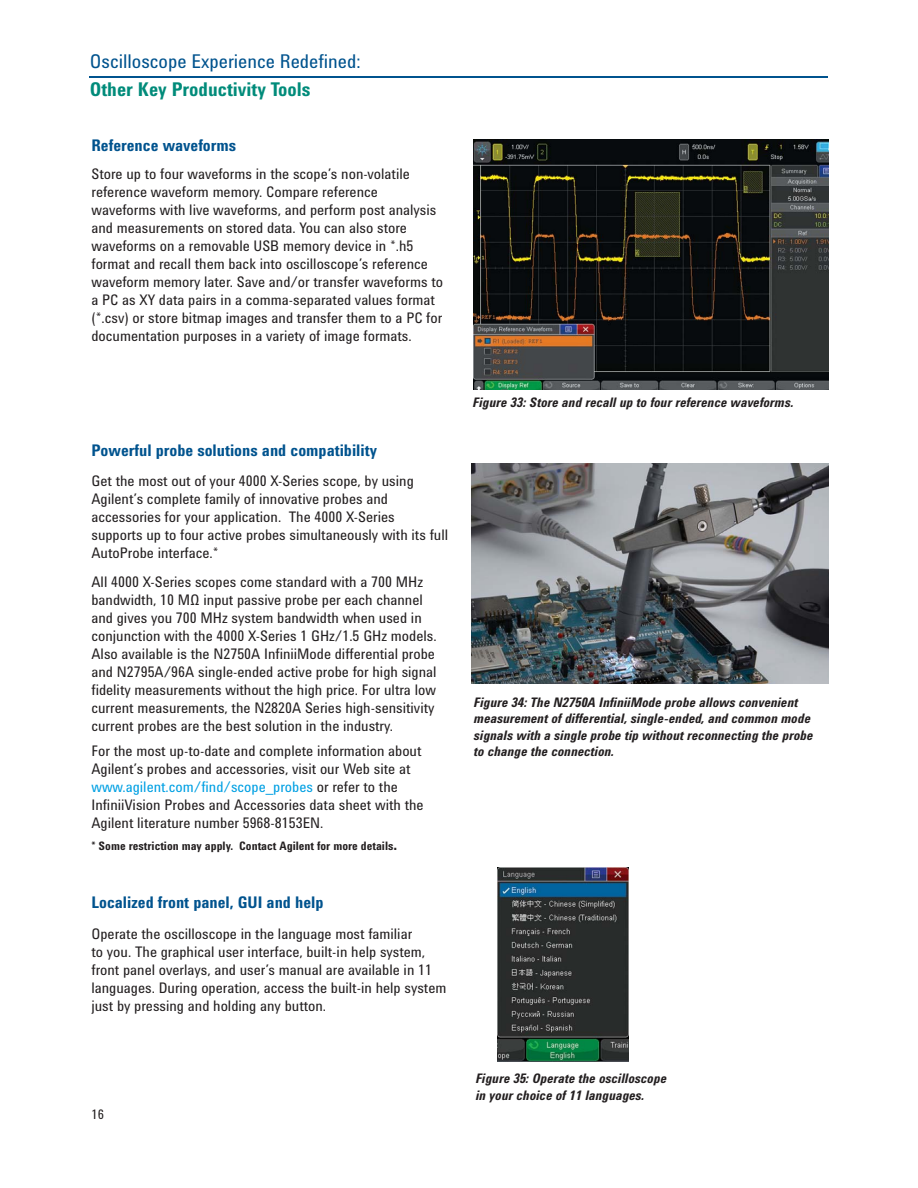
<style>
.page{position:relative;width:918px;height:1188px;background:#fff}
.page>*{position:absolute;margin:0;border:0;box-sizing:border-box;transform-origin:0 0}
.t1{font:19.5px "Agilent Condensed CFF";color:#00538e}
.t2{font:700 19.5px "Agilent Condensed CFF";color:#008b7a}
.t3{font:700 16.5px "Agilent Condensed CFF";color:#00538e}
.t4{font:15px/18px "Agilent Condensed CFF";color:#231f20}
.t5{font:italic 700 13.5px/16.5px "Agilent Condensed CFF";color:#231f20}
.t6{font:13.5px "Agilent Condensed CFF";color:#231f20}
.t7{font:700 12px "Agilent Condensed CFF";color:#231f20}
.s1{color:#00a0e3}
.s2{font-size:16.5px}
</style>
<div class="page">
<img style="left:498px;top:867px;width:130px;height:194px">
<hr style="left:90px;top:76px;width:738px;height:1px;background:#00538e">
<img style="left:474px;top:139px;width:354px;height:250px">
<img style="left:472px;top:463px;width:356px;height:221px">
<h1 class="t1" style="left:90px;top:54px;width:272px">Oscilloscope Experience Redefined:</h1>
<h1 class="t2" style="left:90px;top:82px;width:222px">Other Key Productivity Tools</h1>
<p class="t3" style="left:91px;top:139px;width:146px">Reference waveforms</p>
<p class="t4" style="left:91px;top:167px;width:353px">Store up to four waveforms in the scope’s non-volatile reference waveform memory. Compare reference waveforms with live waveforms, and perform post analysis and measurements on stored data. You can also store waveforms on a removable USB memory device in *.h5 format and recall them back into oscilloscope’s reference waveform memory later. Save and/or transfer waveforms to a PC as XY data pairs in a comma-separated values format (*.csv) or store bitmap images and transfer them to a PC for documentation purposes in a variety of image formats.</p>
<p class="t3" style="left:91px;top:444px;width:287px">Powerful probe solutions and compatibility</p>
<p class="t4" style="left:91px;top:473px;width:358px">Get the most out of your 4000 X-Series scope, by using Agilent’s complete family of innovative probes and accessories for your application. The 4000 X-Series supports up to four active probes simultaneously with its full AutoProbe interface.*</p>
<p class="t4" style="left:91px;top:574px;width:347px">All 4000 X-Series scopes come standard with a 700 MHz bandwidth, 10 MΩ input passive probe per each channel and gives you 700 MHz system bandwidth when used in conjunction with the 4000 X-Series 1 GHz/1.5 GHz models.<br>Also available is the N2750A InfiniiMode differential probe and N2795A/96A single-ended active probe for high signal fidelity measurements without the high price. For ultra low current measurements, the N2820A Series high-sensitivity current probes are the best solution in the industry.</p>
<p class="t4" style="left:91px;top:744px;width:334px">For the most up-to-date and complete information about Agilent’s probes and accessories, visit our Web site at <span class="s1">www.agilent.com/find/scope_probes</span> or refer to the InfiniiVision Probes and Accessories data sheet with the Agilent literature number 5968-8153EN.</p>
<p class="t7" style="left:91px;top:842px;width:307px">* Some restriction may apply. Contact Agilent for more details<span class="s2">.</span></p>
<p class="t3" style="left:91px;top:896px;width:234px">Localized front panel, GUI and help</p>
<p class="t4" style="left:91px;top:927px;width:356px">Operate the oscilloscope in the language most familiar<br>to you. The graphical user interface, built-in help system, front panel overlays, and user’s manual are available in 11 languages. During operation, access the built-in help system just by pressing and holding any button.</p>
<p class="t6" style="left:91px;top:1109px;width:14px">16</p>
<p class="t5" style="left:472px;top:396px;width:322px">Figure 33: Store and recall up to four reference waveforms.</p>
<p class="t5" style="left:473px;top:695px;width:341px">Figure 34: The N2750A InfiniiMode probe allows convenient measurement of differential, single-ended, and common mode signals with a single probe tip without reconnecting the probe to change the connection.</p>
<p class="t5" style="left:475px;top:1072px;width:193px">Figure 35: Operate the oscilloscope in your choice of 11 languages.</p>
</div>
